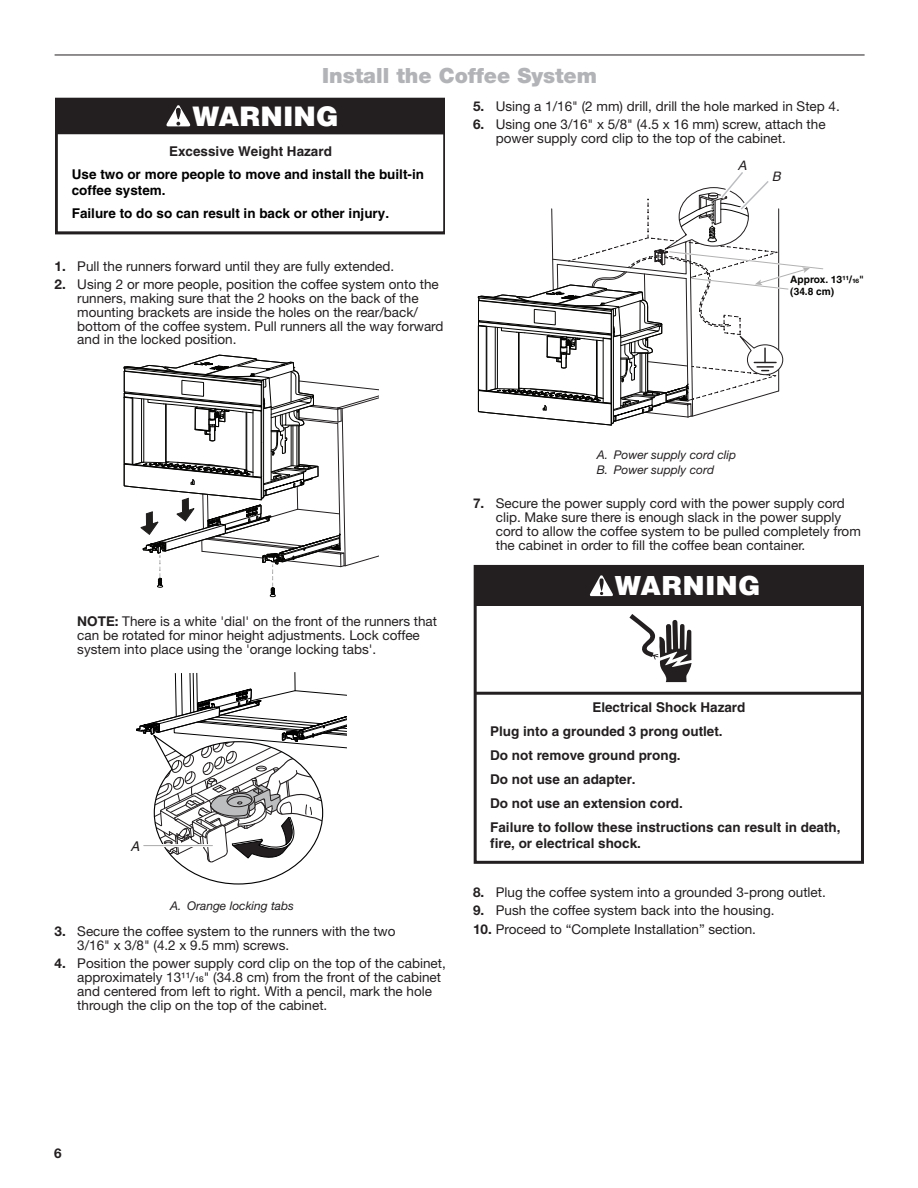
<style>
.page{position:relative;width:918px;height:1188px;background:#fff}
.page>*{position:absolute;margin:0;border:0;box-sizing:border-box;transform-origin:0 0}
.t1{font:900 27px "Helvetica";color:#fff}
.Heading_2{font:900 21px "Helvetica Neue LT Std";color:#b2b3b7}
.Body_Indent{font:13.5px/13.8px "Helvetica Neue LT Std";color:#231f20}
.t2{font:700 13.5px/24px "Helvetica";color:#231f20}
.t3{font:700 13.5px/23.2px "Helvetica";color:#000;text-align:center}
.Numbered_List_Start{font:13.5px "Helvetica Neue LT Std";color:#231f20}
.t4{font:700 13.5px "Helvetica Neue LT Std";color:#231f20}
.t5{font:italic 13.5px "Helvetica";color:#211e1e}
.t6{font:italic 13.05px "Helvetica";color:#231f20}
.Table_Callouts{font:italic 12px "Helvetica Neue LT Std";color:#231f20}
.t7{font:700 10.2px/12.1px "Helvetica";color:#050504}
.s1{color:#231f20}
.s2{font-weight:700}
.s3{font-family:"Helvetica Fraction"}
</style>
<div class="page">
<hr style="left:55px;top:55px;width:810px;height:1px;background:#231f20">
<svg style="left:56px;top:98px;width:389px;height:136px"></svg>
<div style="left:57px;top:98px;width:388px;height:36px;background:#231f20"></div>
<svg style="left:166px;top:105px;width:25px;height:21px"></svg>
<svg style="left:124px;top:354px;width:254px;height:243px"></svg>
<svg style="left:136px;top:672px;width:211px;height:213px"></svg>
<svg style="left:478px;top:172px;width:346px;height:254px"></svg>
<svg style="left:629px;top:614px;width:63px;height:68px"></svg>
<div style="left:475px;top:566px;width:387px;height:39px;background:#231f20"></div>
<hr style="left:475px;top:692px;width:388px;height:3px;background:#231f20">
<svg style="left:590px;top:575px;width:23px;height:21px"></svg>
<div style="left:474px;top:565px;width:390px;height:299px;border:3px solid #231f20"></div>
<h2 class="Heading_2" style="left:322px;top:63px;width:277px">Install the Coffee System</h2>
<p class="t1" style="left:193px;top:99px;width:148px">WARNING</p>
<p class="t3" style="left:72px;top:139px;width:354px"><span class="s1">Excessive Weight Hazard<br></span>Use two or more people to move and install the built-in</p>
<p class="t3" style="left:72px;top:178px;width:319px;text-align:left">coffee system.<br>Failure to do so can result in back or other injury.</p>
<p class="Numbered_List_Start" style="left:55px;top:258px;width:341px"><span class="s2">1.</span> Pull the runners forward until they are fully extended.</p>
<p class="Body_Indent" style="left:77px;top:277px;width:368px;text-indent:-23px"><span class="s2">2.</span> Using 2 or more people, position the coffee system onto the runners, making sure that the 2 hooks on the back of the mounting brackets are inside the holes on the rear/back/ bottom of the coffee system. Pull runners all the way forward and in the locked position.</p>
<p class="Body_Indent" style="left:473px;top:99px;width:368px"><span class="s2">5.</span> Using a 1/16" (2 mm) drill, drill the hole marked in Step 4.</p>
<p class="Body_Indent" style="left:496px;top:117px;width:331px;text-indent:-23px"><span class="s2">6.</span> Using one 3/16" x 5/8" (4.5 x 16 mm) screw, attach the power supply cord clip to the top of the cabinet.</p>
<p class="t6" style="left:738px;top:157px;width:14px">A</p>
<p class="t6" style="left:772px;top:169px;width:14px">B</p>
<p class="t7" style="left:790px;top:273px;width:75px">Approx. <span class="s3">13¹¹</span>/<span class="s3">₁₆</span>" (34.8 cm)</p>
<p class="Body_Indent" style="left:77px;top:615px;width:361px"><span class="s2">NOTE:</span> There is a white 'dial' on the front of the runners that can be rotated for minor height adjustments. Lock coffee system into place using the 'orange locking tabs'.</p>
<p class="t5" style="left:130px;top:838px;width:11px">A</p>
<p class="Table_Callouts" style="left:170px;top:898px;width:125px">A. Orange locking tabs</p>
<p class="Body_Indent" style="left:77px;top:924px;width:320px;text-indent:-23px"><span class="s2">3.</span> Secure the coffee system to the runners with the two<br>3/16" x 3/8" (4.2 x 9.5 mm) screws.</p>
<p class="Body_Indent" style="left:77px;top:957px;width:370px;text-indent:-23px"><span class="s2">4.</span> Position the power supply cord clip on the top of the cabinet, approximately 13<span class="s3">ZZ</span>/<span class="s3">zn</span>" (34.8 cm) from the front of the cabinet and centered from left to right. With a pencil, mark the hole through the clip on the top of the cabinet.</p>
<p class="Table_Callouts" style="left:597px;top:448px;width:141px">A. Power supply cord clip</p>
<p class="Table_Callouts" style="left:597px;top:463px;width:119px">B. Power supply cord</p>
<p class="Body_Indent" style="left:496px;top:496px;width:367px;text-indent:-23px"><span class="s2">7.</span> Secure the power supply cord with the power supply cord clip. Make sure there is enough slack in the power supply cord to allow the coffee system to be pulled completely from the cabinet in order to fill the coffee bean container.</p>
<p class="t1" style="left:615px;top:570px;width:148px">WARNING</p>
<p class="t2" style="left:490px;top:695px;width:352px;text-indent:102px">Electrical Shock Hazard<br>Plug into a grounded 3 prong outlet.<br>Do not remove ground prong.<br>Do not use an adapter.<br>Do not use an extension cord.<br>Failure to follow these instructions can result in death,</p>
<p class="t2" style="left:490px;top:831px;width:152px">fire, or electrical shock.</p>
<p class="Body_Indent" style="left:473px;top:885px;width:354px"><span class="s2">8.</span> Plug the coffee system into a grounded 3-prong outlet.</p>
<p class="Body_Indent" style="left:473px;top:903px;width:303px"><span class="s2">9.</span> Push the coffee system back into the housing.</p>
<p class="Body_Indent" style="left:473px;top:922px;width:284px"><span class="s2">10.</span> Proceed to “Complete Installation” section.</p>
<p class="t4" style="left:54px;top:1145px;width:9px">6</p>
</div>
